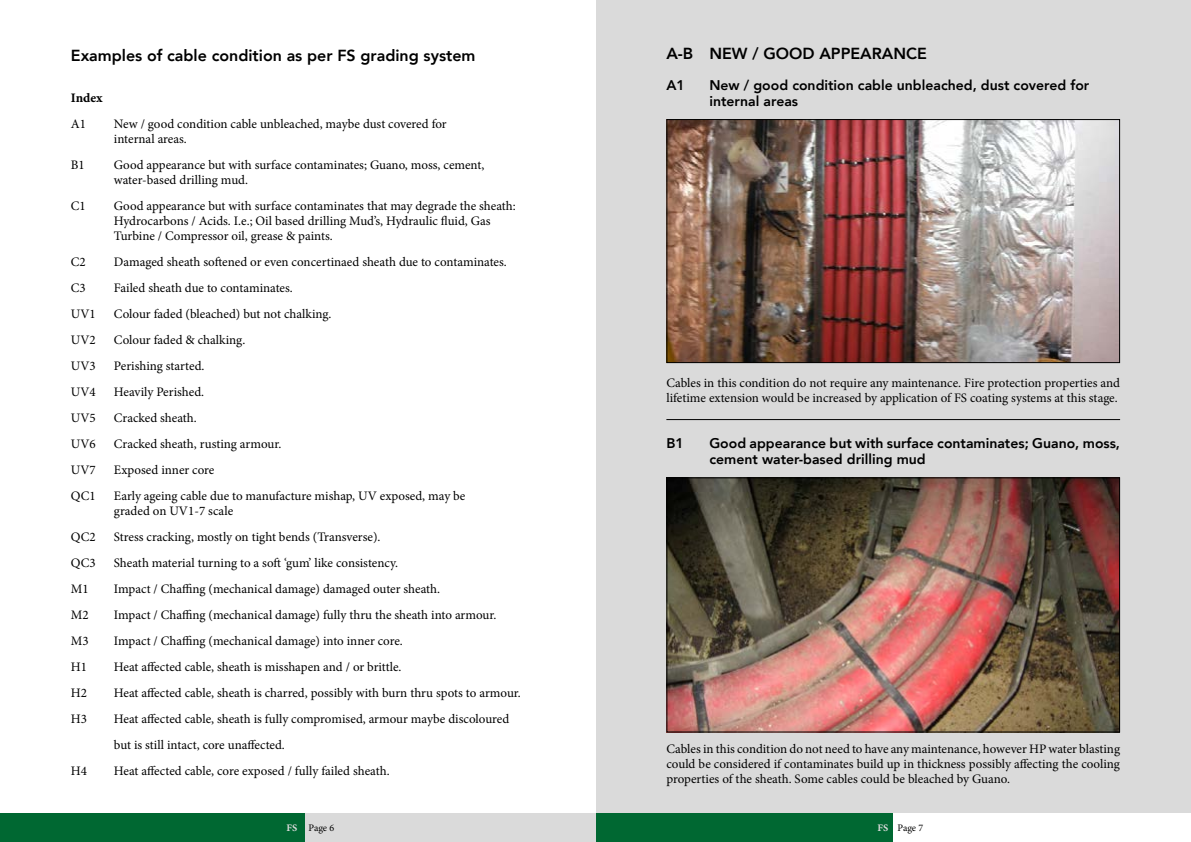
<style>
.page{position:relative;width:1191px;height:842px;background:#fff}
.page>*{position:absolute;margin:0;border:0;box-sizing:border-box;transform-origin:0 0}
.t1{font:800 16px "Avenir";color:#000}
.t2{font:800 14px/16px "Avenir";color:#000}
.t3{font:13px/15px "Minion Pro";color:#000}
.t4{font:13px "Minion Pro Bold Capt";color:#000}
.t5{font:10px "Minion Pro";letter-spacing:-.01em;color:#000}
.s1{font-family:"Minion Pro Bold Capt";color:#dadada}
</style>
<div class="page">
<div style="left:595px;top:0;width:596px;height:814px;background:#dadada"></div>
<div style="left:595px;top:814px;width:298px;height:28px;background:#006832"></div>
<div style="left:0;top:814px;width:595px;height:28px;background:#dadada"></div>
<div style="left:0;top:814px;width:305px;height:28px;background:#006832"></div>
<img style="left:668px;top:121px;width:450px;height:240px">
<div style="left:666px;top:119px;width:454px;height:244px;border:1px solid #000"></div>
<img style="left:668px;top:479px;width:450px;height:251px">
<div style="left:666px;top:477px;width:454px;height:255px;border:1px solid #000"></div>
<hr style="left:666px;top:419px;width:454px;height:1px;background:#000">
<p class="t1" style="left:71px;top:43px;width:406px">Examples of cable condition as per FS grading system</p>
<p class="t4" style="left:71px;top:89px;width:33px">Index</p>
<p class="t3" style="left:71px;top:117px;width:17px">A1</p>
<p class="t3" style="left:114px;top:117px;width:334px">New / good condition cable unbleached, maybe dust covered for internal areas.</p>
<p class="t3" style="left:71px;top:158px;width:15px">B1</p>
<p class="t3" style="left:114px;top:158px;width:372px">Good appearance but with surface contaminates; Guano, moss, cement, water-based drilling mud.</p>
<p class="t3" style="left:71px;top:199px;width:16px">C1</p>
<p class="t3" style="left:114px;top:199px;width:403px">Good appearance but with surface contaminates that may degrade the sheath:<br>Hydrocarbons / Acids. I.e.; Oil based drilling Mud’s, Hydraulic fluid, Gas<br>Turbine / Compressor oil, grease &amp; paints.</p>
<p class="t3" style="left:71px;top:255px;width:16px">C2</p>
<p class="t3" style="left:114px;top:255px;width:394px">Damaged sheath softened or even concertinaed sheath due to contaminates.</p>
<p class="t3" style="left:71px;top:281px;width:16px">C3</p>
<p class="t3" style="left:114px;top:281px;width:180px">Failed sheath due to contaminates.</p>
<p class="t3" style="left:71px;top:307px;width:26px">UV1</p>
<p class="t3" style="left:114px;top:307px;width:219px">Colour faded (bleached) but not chalking.</p>
<p class="t3" style="left:71px;top:333px;width:26px">UV2</p>
<p class="t3" style="left:114px;top:333px;width:133px">Colour faded &amp; chalking.</p>
<p class="t3" style="left:71px;top:359px;width:26px">UV3</p>
<p class="t3" style="left:114px;top:359px;width:92px">Perishing started.</p>
<p class="t3" style="left:71px;top:385px;width:26px">UV4</p>
<p class="t3" style="left:114px;top:385px;width:92px">Heavily Perished.</p>
<p class="t3" style="left:71px;top:411px;width:26px">UV5</p>
<p class="t3" style="left:114px;top:411px;width:84px">Cracked sheath.</p>
<p class="t3" style="left:71px;top:437px;width:26px">UV6</p>
<p class="t3" style="left:114px;top:437px;width:169px">Cracked sheath, rusting armour.</p>
<p class="t3" style="left:71px;top:463px;width:26px">UV7</p>
<p class="t3" style="left:114px;top:463px;width:102px">Exposed inner core</p>
<p class="t3" style="left:71px;top:489px;width:26px">QC1</p>
<p class="t3" style="left:114px;top:489px;width:353px">Early ageing cable due to manufacture mishap, UV exposed, may be graded on UV1-7 scale</p>
<p class="t3" style="left:71px;top:530px;width:26px">QC2</p>
<p class="t3" style="left:114px;top:530px;width:268px">Stress cracking, mostly on tight bends (Transverse).</p>
<p class="t3" style="left:71px;top:556px;width:26px">QC3</p>
<p class="t3" style="left:114px;top:556px;width:286px">Sheath material turning to a soft ‘gum’ like consistency.</p>
<p class="t3" style="left:71px;top:582px;width:19px">M1</p>
<p class="t3" style="left:114px;top:582px;width:328px">Impact / Chaffing (mechanical damage) damaged outer sheath.</p>
<p class="t3" style="left:71px;top:608px;width:19px">M2</p>
<p class="t3" style="left:114px;top:608px;width:384px">Impact / Chaffing (mechanical damage) fully thru the sheath into armour.</p>
<p class="t3" style="left:71px;top:634px;width:19px">M3</p>
<p class="t3" style="left:114px;top:634px;width:290px">Impact / Chaffing (mechanical damage) into inner core.</p>
<p class="t3" style="left:71px;top:660px;width:18px">H1</p>
<p class="t3" style="left:114px;top:660px;width:289px">Heat affected cable, sheath is misshapen and / or brittle.</p>
<p class="t3" style="left:71px;top:686px;width:18px">H2</p>
<p class="t3" style="left:114px;top:686px;width:408px">Heat affected cable, sheath is charred, possibly with burn thru spots to armour.</p>
<p class="t3" style="left:71px;top:712px;width:18px">H3</p>
<p class="t3" style="left:114px;top:706px;width:397px;line-height:26px">Heat affected cable, sheath is fully compromised, armour maybe discoloured but is still intact, core unaffected.</p>
<p class="t3" style="left:71px;top:764px;width:18px">H4</p>
<p class="t3" style="left:114px;top:764px;width:277px">Heat affected cable, core exposed / fully failed sheath.</p>
<p class="t1" style="left:666px;top:41px;width:262px">A-B NEW / GOOD APPEARANCE</p>
<p class="t2" style="left:666px;top:77px;width:20px">A1</p>
<p class="t2" style="left:709px;top:77px;width:381px">New / good condition cable unbleached, dust covered for internal areas</p>
<p class="t3" style="left:666px;top:376px;width:455px">Cables in this condition do not require any maintenance. Fire protection properties and lifetime extension would be increased by application of FS coating systems at this stage.</p>
<p class="t2" style="left:666px;top:435px;width:19px">B1</p>
<p class="t2" style="left:709px;top:435px;width:412px">Good appearance but with surface contaminates; Guano, moss, cement water-based drilling mud</p>
<p class="t3" style="left:666px;top:741px;width:455px;text-align:justify">Cables in this condition do not need to have any maintenance, however HP water blasting could be considered if contaminates build up in thickness possibly affecting the cooling properties of the sheath. Some cables could be bleached by Guano.</p>
<p class="t5" style="left:286px;top:821px;width:49px"><span class="s1">FS</span> Page 6</p>
<p class="t5" style="left:877px;top:821px;width:47px"><span class="s1">FS</span> Page 7</p>
</div>
